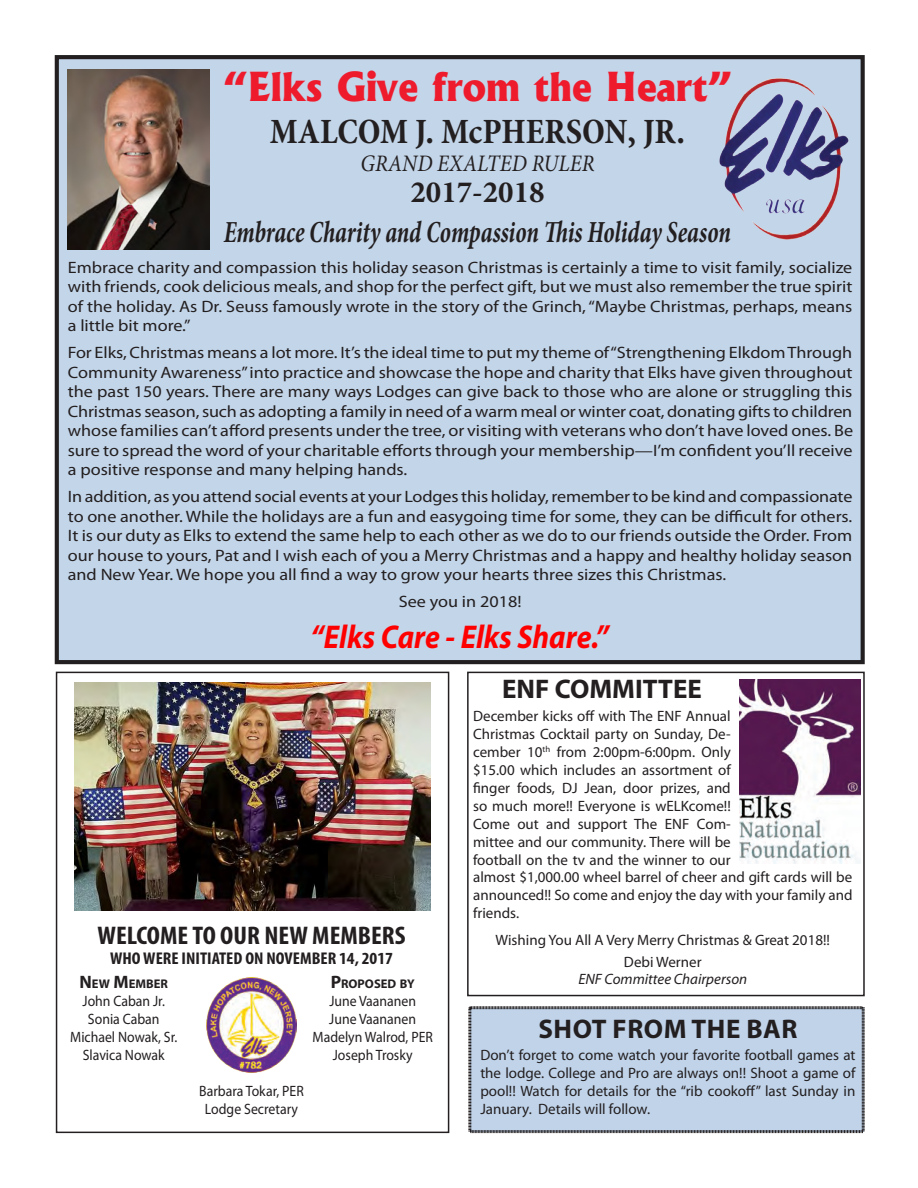
<style>
.page{position:relative;width:918px;height:1188px;background:#fff}
.page>*{position:absolute;margin:0;border:0;box-sizing:border-box;transform-origin:0 0}
.t1{font:800 38.25px "Albertus";color:#ee1b2d}
.t2{font:700 condensed 35.85px "Minion Pro";color:#231f20}
.t3{font:italic 700 33px "Myriad Pro";color:#f00;scale:.9 1}
.t4{font:italic 700 condensed 30.9px "Minion Pro";letter-spacing:-.005em;color:#231f20;scale:.78 1}
.t5{font:700 30.9px "Minion Pro";color:#231f20}
.t6{font:700 27px "Myriad Pro";letter-spacing:.01em;color:#231f20}
.t7{font:700 condensed 25.65px "Myriad Pro";color:#231f20;scale:1.07 1}
.t8{font:italic 23.7px "Minion Pro";color:#231f20;scale:.9 1}
.t9{font:700 condensed 17.1px "Myriad Pro";color:#231f20;scale:1.07 1}
.t10{font:16.5px/19.5px "Myriad Pro";color:#231f20;text-align:justify;scale:1.1 1}
.t11{font:15px/17.9px "Myriad Pro";color:#231f20}
.t12{font:15px "Myriad Pro";color:#231f20;scale:.92 1}
.t13{font:italic 15px "Myriad Pro";color:#231f20}
.t14{font:700 12.6px "Myriad Pro";color:#231f20}
.s1{font-size:18px}
</style>
<div class="page">
<div style="left:57px;top:57px;width:806px;height:605px;background:#c3d5e9"></div>
<div style="left:55px;top:55px;width:810px;height:609px;border:4px solid #231f20"></div>
<img style="left:719px;top:78px;width:130px;height:162px">
<img style="left:68px;top:69px;width:141px;height:181px">
<div style="left:56px;top:672px;width:393px;height:461px;border:2px solid #231f20"></div>
<img style="left:206px;top:978px;width:91px;height:94px">
<img style="left:75px;top:682px;width:355px;height:229px">
<img style="left:740px;top:680px;width:121px;height:184px">
<div style="left:467px;top:672px;width:398px;height:324px;border:2px solid #231f20"></div>
<svg style="left:468px;top:1006px;width:397px;height:128px;background:#bacce1"></svg>
<p class="t1" style="left:223px;top:63px;width:511px">“Elks Give from the Heart”</p>
<p class="t2" style="left:270px;top:107px;width:417px">MALCOM J. McPHERSON, JR.</p>
<p class="t8" style="left:361px;top:147px;width:261px">GRAND EXALTED RULER</p>
<p class="t5" style="left:411px;top:170px;width:136px">2017-2018</p>
<p class="t4" style="left:224px;top:211px;width:652px">Embrace Charity and Compassion This Holiday Season</p>
<p class="t10" style="left:68px;top:257px;width:715px">Embrace charity and compassion this holiday season Christmas is certainly a time to visit family, socialize with friends, cook delicious meals, and shop for the perfect gift, but we must also remember the true spirit of the holiday. As Dr. Seuss famously wrote in the story of the Grinch, “Maybe Christmas, perhaps, means a little bit more.”</p>
<p class="t10" style="left:68px;top:343px;width:715px">For Elks, Christmas means a lot more. It’s the ideal time to put my theme of “Strengthening Elkdom Through Community Awareness” into practice and showcase the hope and charity that Elks have given throughout the past 150 years. There are many ways Lodges can give back to those who are alone or struggling this Christmas season, such as adopting a family in need of a warm meal or winter coat, donating gifts to children whose families can’t afford presents under the tree, or visiting with veterans who don’t have loved ones. Be sure to spread the word of your charitable efforts through your membership—I’m confident you’ll receive a positive response and many helping hands.</p>
<p class="t10" style="left:68px;top:487px;width:715px">In addition, as you attend social events at your Lodges this holiday, remember to be kind and compassionate to one another. While the holidays are a fun and easygoing time for some, they can be difficult for others.<br>It is our duty as Elks to extend the same help to each other as we do to our friends outside the Order. From our house to yours, Pat and I wish each of you a Merry Christmas and a happy and healthy holiday season and New Year. We hope you all find a way to grow your hearts three sizes this Christmas.</p>
<p class="t10" style="left:399px;top:592px;width:113px">See you in 2018!</p>
<p class="t3" style="left:311px;top:616px;width:333px">“Elks Care - Elks Share.”</p>
<p class="t7" style="left:97px;top:919px;width:289px">WELCOME TO OUR NEW MEMBERS</p>
<p class="t9" style="left:110px;top:948px;width:266px">WHO WERE INITIATED ON NOVEMBER 14, 2017</p>
<p class="t14" style="left:79px;top:976px;width:90px"><span class="s1">N</span>EW <span class="s1">M</span>EMBER</p>
<p class="t14" style="left:331px;top:976px;width:85px"><span class="s1">P</span>ROPOSED BY</p>
<p class="t12" style="left:83px;top:992px;width:91px">John Caban Jr.</p>
<p class="t12" style="left:329px;top:992px;width:96px">June Vaananen</p>
<p class="t12" style="left:88px;top:1010px;width:79px">Sonia Caban</p>
<p class="t12" style="left:329px;top:1010px;width:96px">June Vaananen</p>
<p class="t12" style="left:70px;top:1028px;width:118px">Michael Nowak, Sr.</p>
<p class="t12" style="left:313px;top:1028px;width:132px">Madelyn Walrod, PER</p>
<p class="t12" style="left:83px;top:1046px;width:91px">Slavica Nowak</p>
<p class="t12" style="left:333px;top:1046px;width:88px">Joseph Trosky</p>
<p class="t12" style="left:199px;top:1082px;width:115px">Barbara Tokar, PER</p>
<p class="t12" style="left:205px;top:1100px;width:103px">Lodge Secretary</p>
<p class="t6" style="left:502px;top:672px;width:201px">ENF COMMITTEE</p>
<p class="t11" style="left:473px;top:707px;width:381px">December kicks off with The ENF Annual<br>Christmas Cocktail party on Sunday, De-<br>cember 10<sup>th</sup> from 2:00pm-6:00pm. Only<br>$15.00 which includes an assortment of<br>finger foods, DJ Jean, door prizes, and<br>so much more!! Everyone is wELKcome!!<br>Come out and support The ENF Com-<br>mittee and our community. There will be<br>football on the tv and the winner to our<br>almost $1,000.00 wheel barrel of cheer and gift cards will be announced!! So come and enjoy the day with your family and friends.</p>
<p class="t11" style="left:496px;top:930px;width:336px">Wishing You All A Very Merry Christmas &amp; Great 2018!!</p>
<p class="t11" style="left:624px;top:953px;width:79px">Debi Werner</p>
<p class="t13" style="left:578px;top:970px;width:170px">ENF Committee Chairperson</p>
<p class="t6" style="left:538px;top:1011px;width:260px">SHOT FROM THE BAR</p>
<p class="t11" style="left:480px;top:1046px;width:377px;text-align:justify">Don’t forget to come watch your favorite football games at the lodge. College and Pro are always on!! Shoot a game of pool!! Watch for details for the “rib cookoff” last Sunday in January. Details will follow.</p>
</div>
